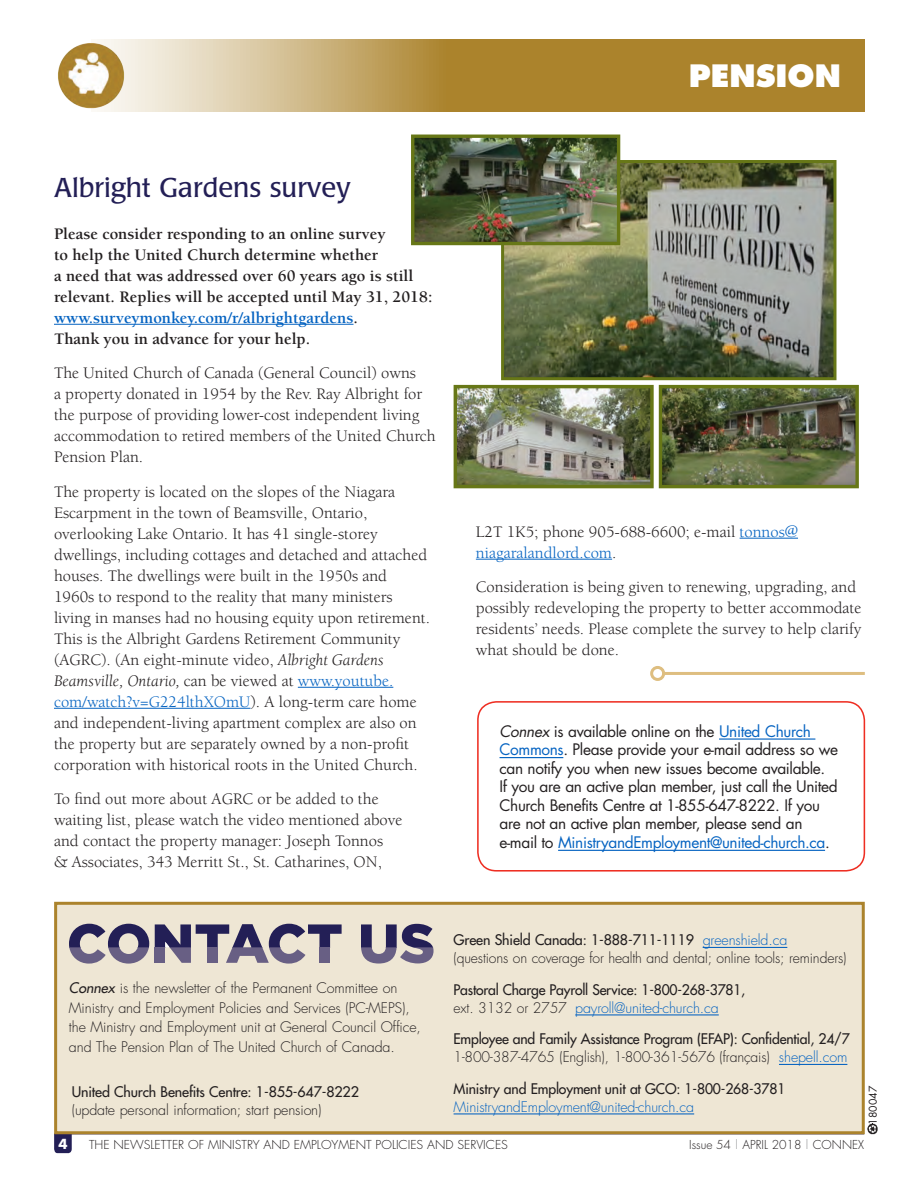
<style>
.page{position:relative;width:918px;height:1188px;background:#fff}
.page>*{position:absolute;margin:0;border:0;box-sizing:border-box;transform-origin:0 0}
.t1{font:800 30px "Futura";color:#fff}
.H1_-_Special_Light_h{font:27px "Poppl Laudatio";color:#231f56}
.T1{font:16.5px/21px "Berkeley";color:#231f20}
.T1-2{font:700 16.5px/21px "Berkeley";color:#231f20}
.Photo_Credit{font:15.45px/18.6px "Futura";letter-spacing:-.025em;color:#231f20}
.t2{font:300 14.25px/19.5px "Futura";letter-spacing:-.01em;color:#231f20}
.t3{font:14.25px/18px "Futura";letter-spacing:-.015em;color:#231f20}
.t4{font:300 14.25px "Futura";letter-spacing:-.01em;color:#0563c1}
.t5{font:700 13.5px "Futura";color:#fff}
.t6{font:300 12px "Futura";color:#231f20}
.t7{font:10.5px "Futura";color:#231f20}
.s1{color:#0563c1}
.s2{font-style:italic}
.s3{font-weight:400;font-style:italic}
.s4{font-weight:400}
.s5{font-weight:300}
.s6{font-weight:300;color:#0563c1}
.s7{color:#939598}
</style>
<div class="page">
<svg style="left:127px;top:39px;width:738px;height:72px;background:#bc9c57"></svg>
<img style="left:58px;top:39px;width:69px;height:72px">
<hr style="left:54px;top:1134px;width:810px;height:1px;background:#231f56">
<svg style="left:54px;top:1134px;width:18px;height:19px"></svg>
<svg style="left:868px;top:1124px;width:10px;height:10px"></svg>
<div style="left:54px;top:902px;width:811px;height:232px;background:#eee6d4;border:3px solid #ab832c"></div>
<hr style="left:703px;top:947px;width:84px;height:1px;background:#0563c1">
<hr style="left:575px;top:1014px;width:144px;height:1px;background:#0563c1">
<hr style="left:779px;top:1064px;width:68px;height:1px;background:#0563c1">
<hr style="left:454px;top:1113px;width:240px;height:1px;background:#0563c1">
<svg style="left:69px;top:924px;width:80px;height:40px"></svg>
<svg style="left:361px;top:924px;width:73px;height:40px"></svg>
<svg style="left:155px;top:924px;width:187px;height:40px"></svg>
<hr style="left:664px;top:672px;width:199px;height:3px;background:#debe80">
<div style="left:650px;top:666px;width:15px;height:15px;border:3px solid #debe80;border-radius:50%"></div>
<img style="left:501px;top:160px;width:336px;height:221px">
<img style="left:453px;top:384px;width:406px;height:105px">
<img style="left:411px;top:134px;width:211px;height:113px">
<hr style="left:719px;top:738px;width:96px;height:2px;background:#0563c1">
<hr style="left:500px;top:757px;width:63px;height:1px;background:#0563c1">
<hr style="left:558px;top:850px;width:267px;height:1px;background:#0563c1">
<div style="left:477px;top:701px;width:388px;height:171px;border:2px solid #ee2e22;border-radius:19px"></div>
<hr style="left:54px;top:324px;width:300px;height:1px;background:#0563c1">
<hr style="left:298px;top:687px;width:95px;height:1px;background:#0563c1">
<hr style="left:54px;top:708px;width:196px;height:1px;background:#0563c1">
<hr style="left:740px;top:538px;width:58px;height:1px;background:#0563c1">
<hr style="left:476px;top:559px;width:136px;height:1px;background:#0563c1">
<h1 class="t1" style="left:689px;top:58px;width:153px">PENSION</h1>
<p class="H1_-_Special_Light_h" style="left:54px;top:173px;width:298px">Albright Gardens survey</p>
<p class="T1-2" style="left:54px;top:223px;width:380px">Please consider responding to an online survey<br>to help the United Church determine whether<br>a need that was addressed over 60 years ago is still relevant. Replies will be accepted until May 31, 2018: <span class="s1">www.surveymonkey.com/r/albrightgardens</span>.<br>Thank you in advance for your help.</p>
<p class="T1" style="left:54px;top:363px;width:383px">The United Church of Canada (General Council) owns<br>a property donated in 1954 by the Rev. Ray Albright for the purpose of providing lower-cost independent living accommodation to retired members of the United Church Pension Plan.</p>
<p class="T1" style="left:54px;top:481px;width:378px">The property is located on the slopes of the Niagara Escarpment in the town of Beamsville, Ontario, overlooking Lake Ontario. It has 41 single-storey dwellings, including cottages and detached and attached houses. The dwellings were built in the 1950s and 1960s to respond to the reality that many ministers living in manses had no housing equity upon retirement.<br>This is the Albright Gardens Retirement Community (AGRC). (An eight-minute video, <span class="s2">Albright Gardens Beamsville, Ontario,</span> can be viewed at <span class="s1">www.youtube. com/watch?v=G224lthXOmU</span>). A long-term care home and independent-living apartment complex are also on the property but are separately owned by a non-profit corporation with historical roots in the United Church.</p>
<p class="T1" style="left:54px;top:789px;width:350px">To find out more about AGRC or be added to the waiting list, please watch the video mentioned above and contact the property manager: Joseph Tonnos<br>&amp; Associates, 343 Merritt St., St. Catharines, ON,</p>
<p class="T1" style="left:476px;top:521px;width:324px">L2T 1K5; phone 905-688-6600; e-mail <span class="s1">tonnos@ niagaralandlord.com</span>.</p>
<p class="T1" style="left:476px;top:577px;width:387px">Consideration is being given to renewing, upgrading, and possibly redeveloping the property to better accommodate residents’ needs. Please complete the survey to help clarify what should be done.</p>
<p class="Photo_Credit" style="left:500px;top:722px;width:340px"><span class="s2">Connex</span> is available online on the <span class="s1">United Church Commons</span>. Please provide your e-mail address so we can notify you when new issues become available.<br>If you are an active plan member, just call the United Church Benefits Centre at 1-855-647-8222. If you are not an active plan member, please send an e-mail to <span class="s1">MinistryandEmployment@united-church.ca</span>.</p>
<p class="t2" style="left:69px;top:979px;width:354px"><span class="s3">Connex</span> is the newsletter of the Permanent Committee on Ministry and Employment Policies and Services (PC-MEPS), the Ministry and Employment unit at General Council Office, and The Pension Plan of The United Church of Canada.</p>
<p class="t3" style="left:72px;top:1082px;width:289px">United Church Benefits Centre: 1-855-647-8222</p>
<p class="t2" style="left:72px;top:1100px;width:251px">(update personal information; start pension)</p>
<p class="t2" style="left:454px;top:931px;width:394px;line-height:18px"><span class="s4">Green Shield Canada: 1-888-711-1119</span> <span class="s1">greenshield.ca<br></span>(questions on coverage for health and dental; online tools; reminders)</p>
<p class="t3" style="left:454px;top:980px;width:293px">Pastoral Charge Payroll Service: 1-800-268-3781, <span class="s5">ext. 3132 or 2757</span> <span class="s6">payroll@united-church.ca</span></p>
<p class="t3" style="left:454px;top:1030px;width:398px">Employee and Family Assistance Program (EFAP): Confidential, 24/7<br><span class="s5">1-800-387-4765 (English), 1-800-361-5676 (français)</span> <span class="s6">shepell.com</span></p>
<p class="t3" style="left:454px;top:1079px;width:333px">Ministry and Employment unit at GCO: 1-800-268-3781</p>
<p class="t4" style="left:454px;top:1097px;width:242px">MinistryandEmployment@united-church.ca</p>
<p class="t7" style="left:866px;top:1125px;width:40px;rotate:-90deg">180047</p>
<p class="t5" style="left:58px;top:1134px;width:11px">4</p>
<p class="t6" style="left:89px;top:1137px;width:421px">THE NEWSLETTER OF MINISTRY AND EMPLOYMENT POLICIES AND SERVICES</p>
<p class="t6" style="left:689px;top:1137px;width:176px">Issue 54 <span class="s7">|</span> APRIL 2018 <span class="s7">|</span> CONNEX</p>
</div>
